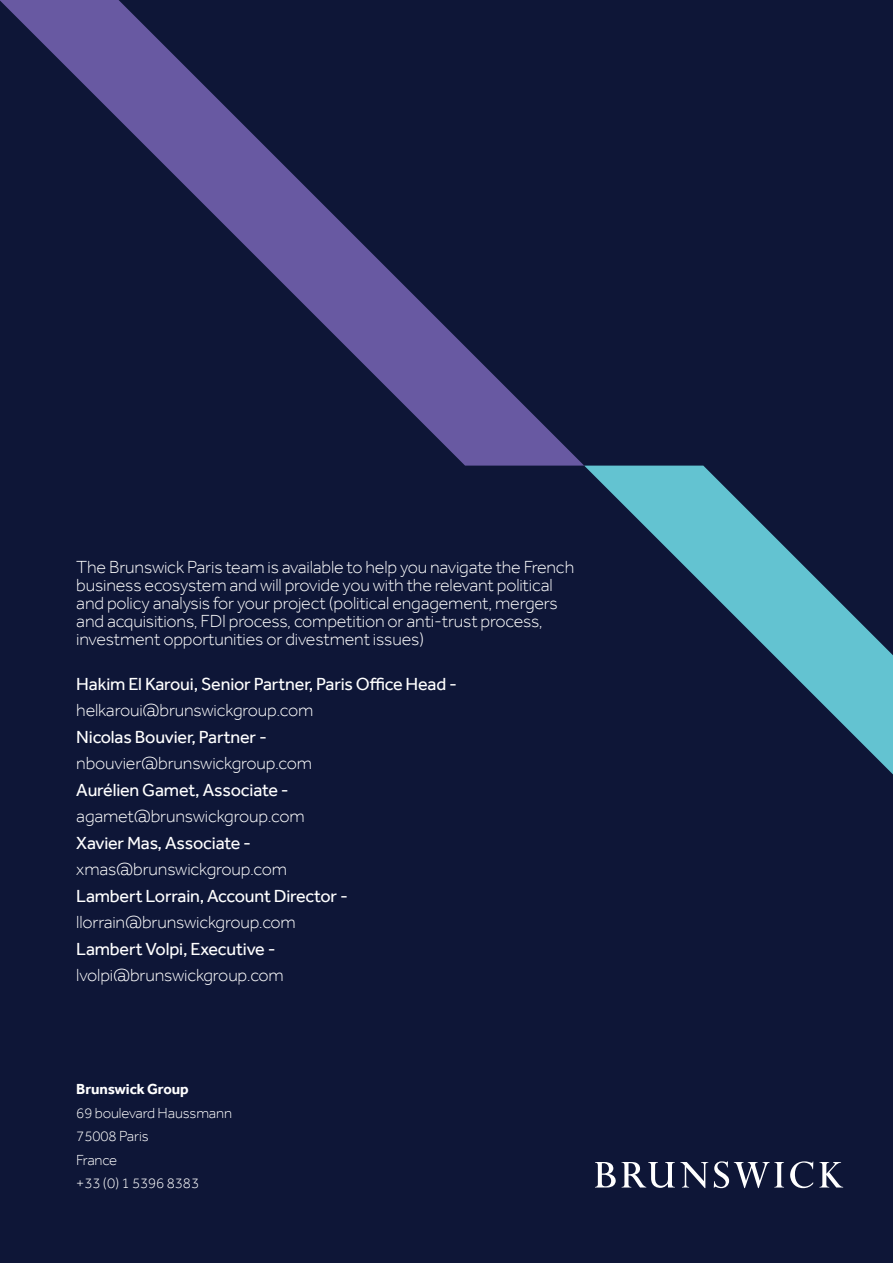
<style>
.page{position:relative;width:893px;height:1263px;background:#0e1637}
.page>*{position:absolute;margin:0;border:0;box-sizing:border-box;transform-origin:0 0}
.t1{font:300 18px/18px "Effra";letter-spacing:-.01em;color:#fff}
.t2{font:18px "Effra";letter-spacing:-.01em;color:#fff}
.t3{font:300 15px/23.5px "Effra";letter-spacing:-.01em;color:#fff}
.t4{font:700 15px "Effra";letter-spacing:-.01em;color:#fff}
</style>
<div class="page">
<svg style="left:595px;top:1162px;width:21px;height:25px"></svg>
<svg style="left:622px;top:1162px;width:86px;height:26px"></svg>
<svg style="left:714px;top:1161px;width:70px;height:27px"></svg>
<svg style="left:790px;top:1161px;width:23px;height:27px"></svg>
<svg style="left:819px;top:1162px;width:24px;height:25px"></svg>
<svg style="left:584px;top:466px;width:309px;height:308px"></svg>
<svg style="left:0;top:0;width:584px;height:466px"></svg>
<p class="t1" style="left:76px;top:558px;width:499px">The Brunswick Paris team is available to help you navigate the French business ecosystem and will provide you with the relevant political and policy analysis for your project (political engagement, mergers and acquisitions, FDI process, competition or anti-trust process, investment opportunities or divestment issues)</p>
<p class="t2" style="left:76px;top:673px;width:382px">Hakim El Karoui, Senior Partner, Paris Office Head -</p>
<p class="t1" style="left:76px;top:701px;width:238px">helkaroui@brunswickgroup.com</p>
<p class="t2" style="left:76px;top:726px;width:192px">Nicolas Bouvier, Partner -</p>
<p class="t1" style="left:76px;top:754px;width:237px">nbouvier@brunswickgroup.com</p>
<p class="t2" style="left:76px;top:779px;width:214px">Aurélien Gamet, Associate -</p>
<p class="t1" style="left:76px;top:807px;width:230px">agamet@brunswickgroup.com</p>
<p class="t2" style="left:76px;top:832px;width:176px">Xavier Mas, Associate -</p>
<p class="t1" style="left:76px;top:860px;width:212px">xmas@brunswickgroup.com</p>
<p class="t2" style="left:76px;top:885px;width:273px">Lambert Lorrain, Account Director -</p>
<p class="t1" style="left:76px;top:913px;width:221px">llorrain@brunswickgroup.com</p>
<p class="t2" style="left:76px;top:938px;width:201px">Lambert Volpi, Executive -</p>
<p class="t1" style="left:76px;top:966px;width:209px">lvolpi@brunswickgroup.com</p>
<p class="t4" style="left:76px;top:1080px;width:114px">Brunswick Group</p>
<p class="t3" style="left:76px;top:1101px;width:157px">69 boulevard Haussmann<br>75008 Paris<br>France<br>+33 (0) 1 5396 8383</p>
</div>
